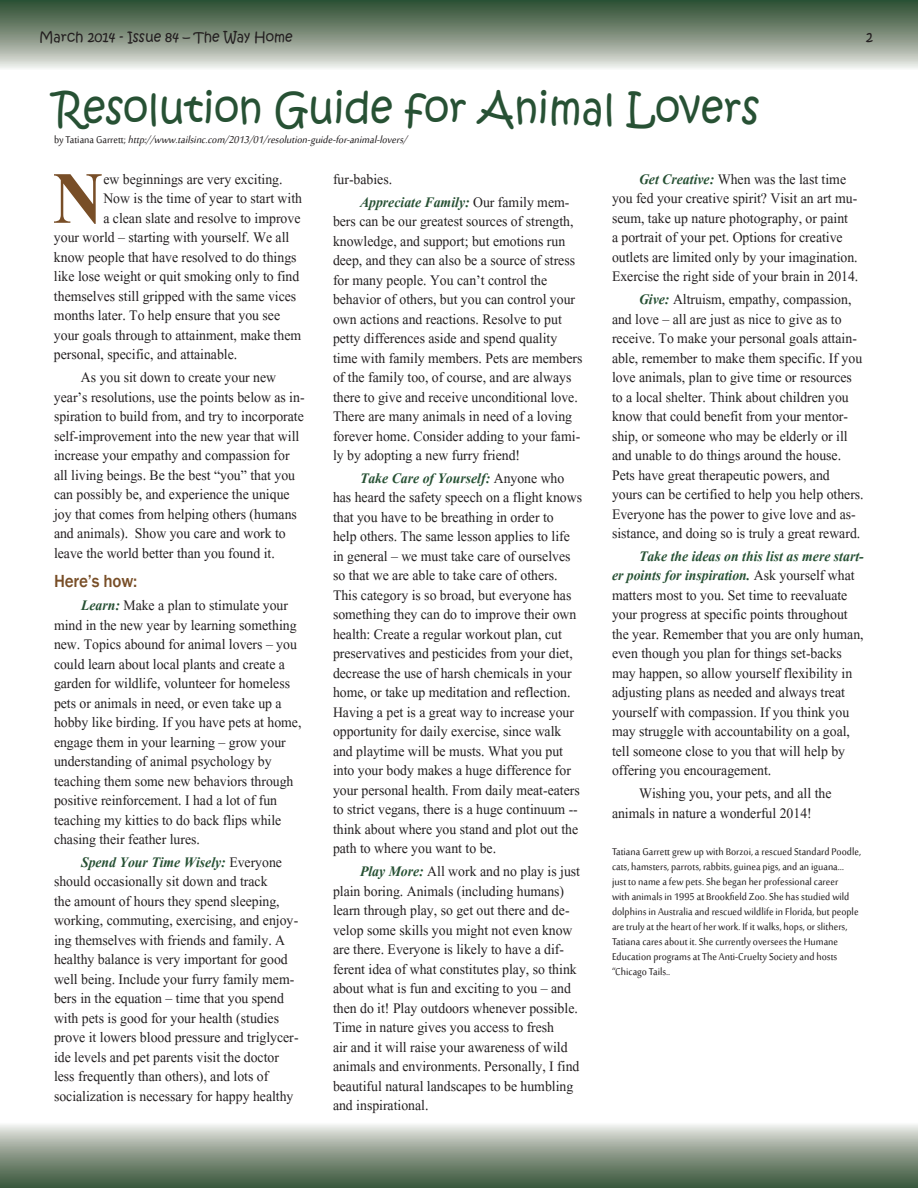
<style>
.page{position:relative;width:918px;height:1188px;background:#fff}
.page>*{position:absolute;margin:0;border:0;box-sizing:border-box;transform-origin:0 0}
.t1{font:700 91.2px "Aparajita";color:#784e27;scale:.95 1}
.t2{font:42px "Kristen ITC";color:#275134;scale:.95 1}
.t3{font:18px/19.5px "Aparajita";color:#231f20;scale:.95 1}
.t4{font:500 18px "Franklin Gothic";letter-spacing:-.01em;color:#784e27;scale:.95 1}
.t5{font:13.5px/15px "Sakkal Majalla";color:#231f20;scale:.95 1}
.t6{font:italic 13.5px "Sakkal Majalla";color:#231f20;scale:.95 1}
.t7{font:13.5px "Kristen ITC";color:#231f20}
.s1{font-style:normal}
.s2{font-weight:700;font-style:italic;color:#275134}
</style>
<div class="page">
<svg style="left:1px;top:1124px;width:917px;height:64px;background:#8c9a8a"></svg>
<div style="left:0;top:0;width:918px;height:70px;background:linear-gradient(to bottom,#244527,#e8e7e3)"></div>
<svg style="left:0;top:1118px;width:1px;height:70px"></svg>
<p class="t7" style="left:39px;top:28px;width:255px">March 2014 - Issue 84 – The Way Home</p>
<p class="t7" style="left:866px;top:28px;width:8px">2</p>
<h2 class="t2" style="left:54px;top:81px;width:744px">Resolution Guide for Animal Lovers</h2>
<p class="t6" style="left:54px;top:132px;width:377px"><span class="s1">by Ta t i a n a G a r r e t t ;</span> http://www.tailsinc.com/2013/01/resolution-guide-for-animal-lovers/</p>
<h1 class="t1" style="left:53px;top:156px;width:55px">N</h1>
<p class="t3" style="left:103px;top:171px;width:190px">ew beginnings are very exciting.</p>
<p class="t3" style="left:103px;top:191px;width:211px">Now is the time of year to start with</p>
<p class="t3" style="left:103px;top:210px;width:209px">a clean slate and resolve to improve</p>
<p class="t3" style="left:54px;top:230px;width:249px">your world – starting with yourself. We all</p>
<p class="t3" style="left:54px;top:249px;width:257px">know people that have resolved to do things</p>
<p class="t3" style="left:54px;top:269px;width:260px">like lose weight or quit smoking only to find</p>
<p class="t3" style="left:54px;top:288px;width:257px">themselves still gripped with the same vices</p>
<p class="t3" style="left:54px;top:308px;width:240px">months later. To help ensure that you see</p>
<p class="t3" style="left:54px;top:327px;width:262px">your goals through to attainment, make them</p>
<p class="t3" style="left:54px;top:347px;width:194px">personal, specific, and attainable.</p>
<p class="t3" style="left:54px;top:369px;width:265px;text-indent:27px">As you sit down to create your new year’s resolutions, use the points below as in&shy;spiration to build from, and try to incorporate self-improvement into the new year that will increase your empathy and compassion for all living beings. Be the best “you” that you can possibly be, and experience the unique joy that comes from helping others (humans and animals). Show you care and work to leave the world better than you found it.</p>
<p class="t4" style="left:54px;top:570px;width:89px">Here’s how:</p>
<p class="t3" style="left:54px;top:597px;width:262px;text-indent:27px"><span class="s2">Learn:</span> Make a plan to stimulate your mind in the new year by learning something new. Topics abound for animal lovers – you could learn about local plants and create a garden for wildlife, volunteer for homeless pets or animals in need, or even take up a hobby like birding. If you have pets at home, engage them in your learning – grow your understanding of animal psychology by teaching them some new behaviors through positive reinforcement. I had a lot of fun teaching my kitties to do back flips while chasing their feather lures.</p>
<p class="t3" style="left:54px;top:854px;width:259px;text-indent:27px"><span class="s2">Spend Your Time Wisely:</span> Everyone should occasionally sit down and track<br>the amount of hours they spend sleeping, working, commuting, exercising, and enjoy&shy;ing themselves with friends and family. A healthy balance is very important for good well being. Include your furry family mem&shy;bers in the equation – time that you spend with pets is good for your health (studies prove it lowers blood pressure and triglycer&shy;ide levels and pet parents visit the doctor less frequently than others), and lots of socialization is necessary for happy healthy</p>
<p class="t3" style="left:360px;top:169px;width:222px;line-height:22.8px;text-indent:-27px">fur-babies.<br><span class="s2">Appreciate Family:</span> Our family mem-</p>
<p class="t3" style="left:333px;top:213px;width:264px">bers can be our greatest sources of strength, knowledge, and support; but emotions run deep, and they can also be a source of stress for many people. You can’t control the behavior of others, but you can control your own actions and reactions. Resolve to put petty differences aside and spend quality time with family members. Pets are members of the family too, of course, and are always there to give and receive unconditional love.<br>There are many animals in need of a loving forever home. Consider adding to your fami&shy;ly by adopting a new furry friend!</p>
<p class="t3" style="left:333px;top:470px;width:264px;text-indent:27px"><span class="s2">Take Care of Yourself:</span> Anyone who has heard the safety speech on a flight knows that you have to be breathing in order to<br>help others. The same lesson applies to life in general – we must take care of ourselves so that we are able to take care of others.<br>This category is so broad, but everyone has something they can do to improve their own health: Create a regular workout plan, cut preservatives and pesticides from your diet, decrease the use of harsh chemicals in your home, or take up meditation and reflection.<br>Having a pet is a great way to increase your opportunity for daily exercise, since walk and playtime will be musts. What you put into your body makes a huge difference for your personal health. From daily meat-eaters to strict vegans, there is a huge continuum -- think about where you stand and plot out the path to where you want to be.</p>
<p class="t3" style="left:333px;top:863px;width:262px;text-indent:27px"><span class="s2">Play More:</span> All work and no play is just plain boring. Animals (including humans) learn through play, so get out there and de&shy;velop some skills you might not even know are there. Everyone is likely to have a dif&shy;ferent idea of what constitutes play, so think about what is fun and exciting to you – and then do it! Play outdoors whenever possible.<br>Time in nature gives you access to fresh<br>air and it will raise your awareness of wild animals and environments. Personally, I find beautiful natural landscapes to be humbling and inspirational.</p>
<p class="t3" style="left:612px;top:171px;width:261px;text-indent:27px"><span class="s2">Get Creative:</span> When was the last time you fed your creative spirit? Visit an art mu&shy;seum, take up nature photography, or paint a portrait of your pet. Options for creative outlets are limited only by your imagination.<br>Exercise the right side of your brain in 2014.</p>
<p class="t3" style="left:612px;top:291px;width:266px;text-indent:27px"><span class="s2">Give:</span> Altruism, empathy, compassion, and love – all are just as nice to give as to receive. To make your personal goals attain&shy;able, remember to make them specific. If you love animals, plan to give time or resources to a local shelter. Think about children you know that could benefit from your mentor&shy;ship, or someone who may be elderly or ill and unable to do things around the house.<br>Pets have great therapeutic powers, and yours can be certified to help you help others.<br>Everyone has the power to give love and as&shy;sistance, and doing so is truly a great reward.</p>
<p class="t3" style="left:612px;top:548px;width:267px;text-indent:27px"><span class="s2">Take the ideas on this list as mere start&shy;er points for inspiration.</span> Ask yourself what matters most to you. Set time to reevaluate your progress at specific points throughout the year. Remember that you are only human, even though you plan for things set-backs may happen, so allow yourself flexibility in adjusting plans as needed and always treat yourself with compassion. If you think you may struggle with accountability on a goal, tell someone close to you that will help by offering you encouragement.</p>
<p class="t3" style="left:612px;top:785px;width:233px;text-indent:27px">Wishing you, your pets, and all the animals in nature a wonderful 2014!</p>
<p class="t5" style="left:612px;top:844px;width:264px">Tatiana Garrett grew up with Borzoi, a rescued Standard Poodle, cats, hamsters, parrots, rabbits, guinea pigs, and an iguana… just to name a few pets. She began her professional career<br>with animals in 1995 at Brookfield Zoo. She has studied wild dolphins in Australia and rescued wildlife in Florida, but people are truly at the heart of her work. If it walks, hops, or slithers, Tatiana cares about it. She currently oversees the Humane Education programs at The Anti-Cruelty Society and hosts “Chicago Tails..</p>
</div>
